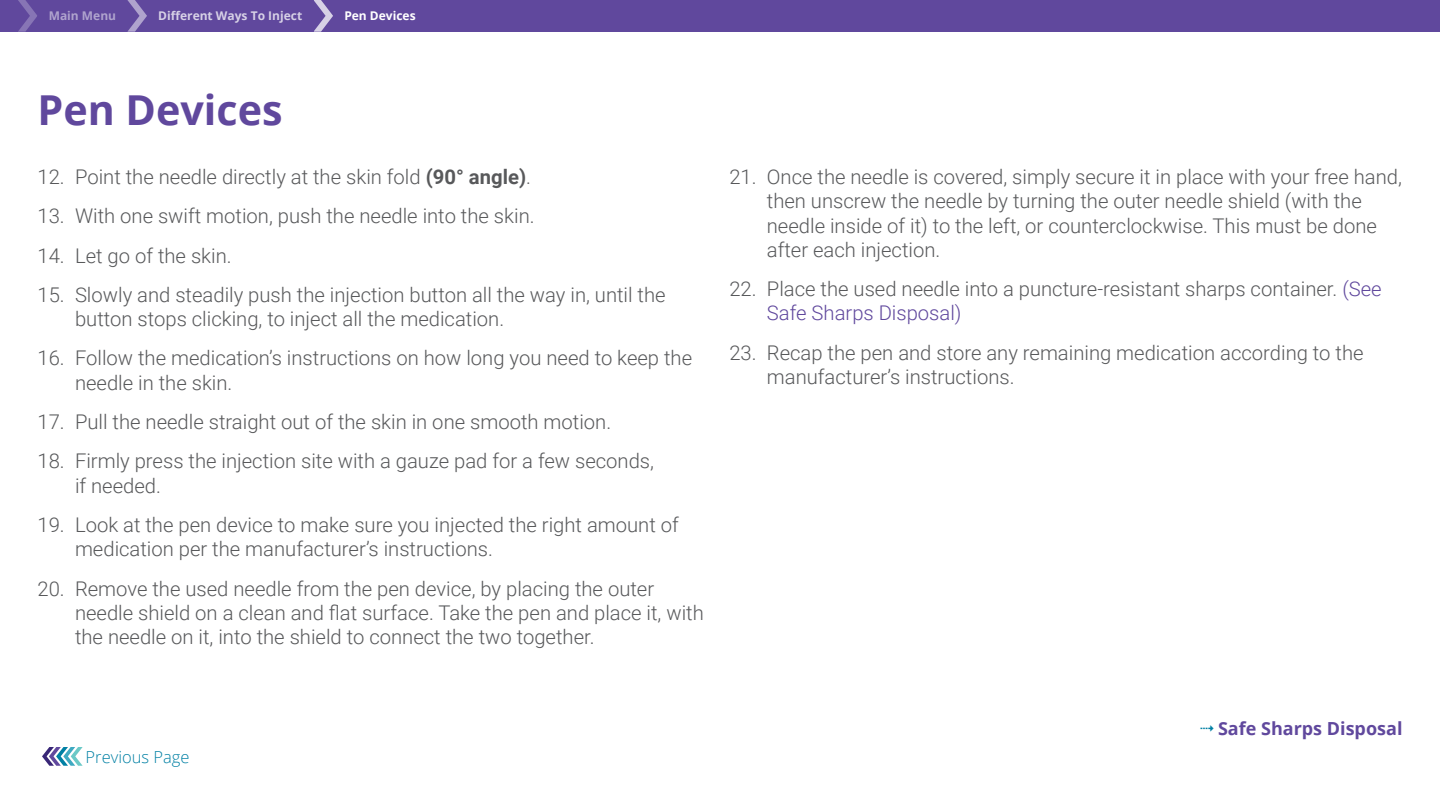
<style>
.page{position:relative;width:1440px;height:810px;background:#fff}
.page>*{position:absolute;margin:0;border:0;box-sizing:border-box;transform-origin:0 0}
.t1{font:700 41.25px "Open Sans";color:#60489d}
.t2{font:300 20.25px/24.3px "Roboto";color:#58595b}
.t3{font:700 18px "Open Sans";color:#60489d}
.t4{font:300 16.5px "Open Sans";color:#0080a4}
.t5{font:700 12px "Open Sans";color:#fff}
.s1{font-weight:700}
.s2{color:#60489d}
</style>
<div class="page">
<div style="left:0;top:0;width:1440px;height:32px;background:#60489d"></div>
<svg style="left:18px;top:0;width:19px;height:32px"></svg>
<svg style="left:127px;top:0;width:20px;height:32px"></svg>
<svg style="left:314px;top:0;width:19px;height:32px"></svg>
<svg style="left:42px;top:747px;width:41px;height:19px"></svg>
<p class="t5" style="left:49px;top:8px;width:69px">Main Menu</p>
<p class="t5" style="left:158px;top:8px;width:145px">Different Ways To Inject</p>
<p class="t5" style="left:344px;top:8px;width:73px">Pen Devices</p>
<h1 class="t1" style="left:38px;top:81px;width:247px">Pen Devices</h1>
<p class="t2" style="left:38px;top:164px;width:495px">12. Point the needle directly at the skin fold <span class="s1">(90° angle)</span>.</p>
<p class="t2" style="left:38px;top:203px;width:499px">13. With one swift motion, push the needle into the skin.</p>
<p class="t2" style="left:38px;top:242px;width:196px">14. Let go of the skin.</p>
<p class="t2" style="left:75px;top:282px;width:592px;text-indent:-38px">15. Slowly and steadily push the injection button all the way in, until the button stops clicking, to inject all the medication.</p>
<p class="t2" style="left:75px;top:345px;width:619px;text-indent:-38px">16. Follow the medication’s instructions on how long you need to keep the needle in the skin.</p>
<p class="t2" style="left:38px;top:409px;width:575px">17. Pull the needle straight out of the skin in one smooth motion.</p>
<p class="t2" style="left:75px;top:448px;width:581px;text-indent:-38px">18. Firmly press the injection site with a gauze pad for a few seconds, if needed.</p>
<p class="t2" style="left:75px;top:512px;width:605px;text-indent:-38px">19. Look at the pen device to make sure you injected the right amount of medication per the manufacturer’s instructions.</p>
<p class="t2" style="left:75px;top:575px;width:630px;text-indent:-38px">20. Remove the used needle from the pen device, by placing the outer needle shield on a clean and flat surface. Take the pen and place it, with the needle on it, into the shield to connect the two together.</p>
<p class="t2" style="left:767px;top:164px;width:637px;text-indent:-38px">21. Once the needle is covered, simply secure it in place with your free hand, then unscrew the needle by turning the outer needle shield (with the needle inside of it) to the left, or counterclockwise. This must be done after each injection.</p>
<p class="t2" style="left:767px;top:276px;width:616px;text-indent:-38px">22. Place the used needle into a puncture-resistant sharps container. <span class="s2">(See<br>Safe Sharps Disposal)</span></p>
<p class="t2" style="left:767px;top:340px;width:598px;text-indent:-38px">23. Recap the pen and store any remaining medication according to the manufacturer’s instructions.</p>
<p class="t4" style="left:86px;top:745px;width:105px">Previous Page</p>
<p class="t3" style="left:1218px;top:716px;width:186px">Safe Sharps Disposal</p>
</div>
